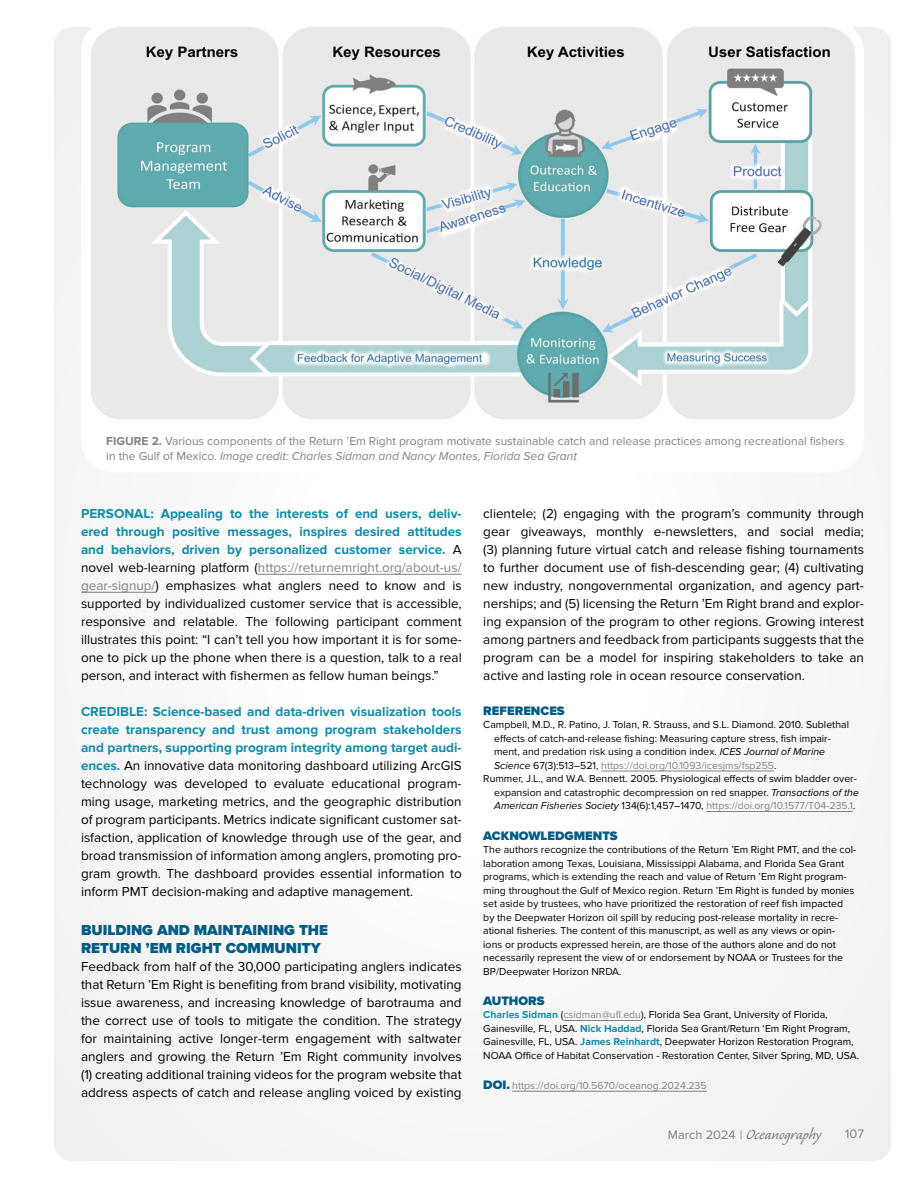
<style>
.page{position:relative;width:918px;height:1188px;background:#fff}
.page>*{position:absolute;margin:0;border:0;box-sizing:border-box;transform-origin:0 0}
.t1{font:18.75px "Caliban Std";color:#808285}
.t2{font:900 15px/18px "Proxima Nova";color:#005c83}
.t3{font:13.5px/18px "Proxima Nova";color:#000;text-align:justify}
.t4{font:900 12.75px "Proxima Nova";color:#005c83}
.t5{font:12.75px "Proxima Nova";color:#808285}
.t6{font:12px/15px "Proxima Nova";color:#808285}
.t7{font:10.5px/13.5px "Proxima Nova";color:#000}
.t8{font:10.5px "Proxima Nova";color:#808285}
.s1{font-weight:700}
.s2{font-style:italic}
.s3{font-weight:700;color:#118ca8}
.s4{color:#808285}
.s5{font-style:italic;color:#000}
.s6{color:#000}
.s7{font-weight:900;font-size:12.75px;color:#005c83}
.s8{font-family:"Proxima Nova";font-size:12.75px}
</style>
<div class="page">
<div style="left:54px;top:27px;width:837px;height:1134px;background:#f8f8f8;border-radius:18px"></div>
<hr style="left:258px;top:574px;width:204px;height:1px;background:#808285">
<hr style="left:81px;top:592px;width:75px;height:1px;background:#808285">
<hr style="left:601px;top:771px;width:173px;height:1px;background:#808285">
<hr style="left:706px;top:811px;width:147px;height:1px;background:#808285">
<hr style="left:563px;top:1020px;width:78px;height:1px;background:#808285">
<hr style="left:512px;top:1091px;width:195px;height:1px;background:#808285">
<div style="left:81px;top:20px;width:783px;height:452px;background:#fff;border-radius:32px"></div>
<img style="left:91px;top:27px;width:764px;height:392px">
<p class="t6" style="left:106px;top:433px;width:740px"><span class="s1">FIGURE 2.</span> Various components of the Return ’Em Right program motivate sustainable catch and release practices among recreational fishers in the Gulf of Mexico. <span class="s2">Image credit: Charles Sidman and Nancy Montes, Florida Sea Grant</span></p>
<p class="t3" style="left:81px;top:505px;width:382px"><span class="s3">PERSONAL: Appealing to the interests of end users, deliv&shy;ered through positive messages, inspires desired attitudes and behaviors, driven by personalized customer service.</span> A novel web-learning platform (<span class="s4">https://returnemright.org/about-us/ gear-signup/</span>) emphasizes what anglers need to know and is supported by individualized customer service that is accessible, responsive and relatable. The following participant comment illustrates this point: “I can’t tell you how important it is for some&shy;one to pick up the phone when there is a question, talk to a real person, and interact with fishermen as fellow human beings.”</p>
<p class="t3" style="left:81px;top:703px;width:382px"><span class="s3">CREDIBLE: Science-based and data-driven visualization tools create transparency and trust among program stakeholders and partners, supporting program integrity among target audi&shy;ences.</span> An innovative data monitoring dashboard utilizing ArcGIS technology was developed to evaluate educational program&shy;ming usage, marketing metrics, and the geographic distribution of program participants. Metrics indicate significant customer sat&shy;isfaction, application of knowledge through use of the gear, and broad transmission of information among anglers, promoting pro&shy;gram growth. The dashboard provides essential information to inform PMT decision-making and adaptive management.</p>
<p class="t2" style="left:81px;top:921px;width:249px">BUILDING AND MAINTAINING THE<br>RETURN ’EM RIGHT COMMUNITY</p>
<p class="t3" style="left:81px;top:958px;width:382px">Feedback from half of the 30,000 participating anglers indicates that Return ’Em Right is benefiting from brand visibility, motivating issue awareness, and increasing knowledge of barotrauma and the correct use of tools to mitigate the condition. The strategy for maintaining active longer-term engagement with saltwater anglers and growing the Return ’Em Right community involves (1) creating additional training videos for the program website that address aspects of catch and release angling voiced by existing</p>
<p class="t3" style="left:483px;top:505px;width:382px">clientele; (2) engaging with the program’s community through gear giveaways, monthly e-newsletters, and social media; (3) planning future virtual catch and release fishing tournaments to further document use of fish-descending gear; (4) cultivating new industry, nongovernmental organization, and agency part&shy;nerships; and (5) licensing the Return ’Em Right brand and explor&shy;ing expansion of the program to other regions. Growing interest among partners and feedback from participants suggests that the program can be a model for inspiring stakeholders to take an active and lasting role in ocean resource conservation.</p>
<p class="t4" style="left:483px;top:701px;width:83px">REFERENCES</p>
<p class="t7" style="left:483px;top:718px;width:367px">Campbell, M.D., R. Patino, J. Tolan, R. Strauss, and S.L. Diamond. 2010. Sublethal</p>
<p class="t7" style="left:494px;top:732px;width:338px">effects of catch-and-release fishing: Measuring capture stress, fish impair-</p>
<p class="t7" style="left:494px;top:745px;width:332px">ment, and predation risk using a condition index. <span class="s2">ICES Journal of Marine</span></p>
<p class="t8" style="left:494px;top:759px;width:284px"><span class="s5">Science</span> <span class="s6">67(3):513–521,</span> https://doi.org/10.1093/icesjms/fsp255<span class="s6">.</span></p>
<p class="t7" style="left:483px;top:772px;width:375px">Rummer, J.L., and W.A. Bennett. 2005. Physiological effects of swim bladder over-</p>
<p class="t7" style="left:494px;top:786px;width:366px">expansion and catastrophic decompression on red snapper. <span class="s2">Transactions of the</span></p>
<p class="t8" style="left:494px;top:800px;width:363px"><span class="s5">American Fisheries Society</span> <span class="s6">134(6):1,457–1470,</span> https://doi.org/10.1577/T04-235.1<span class="s6">.</span></p>
<p class="t4" style="left:483px;top:826px;width:136px">ACKNOWLEDGMENTS</p>
<p class="t7" style="left:483px;top:843px;width:375px">The authors recognize the contributions of the Return ’Em Right PMT, and the col&shy;laboration among Texas, Louisiana, Mississippi Alabama, and Florida Sea Grant programs, which is extending the reach and value of Return ’Em Right program&shy;ming throughout the Gulf of Mexico region. Return ’Em Right is funded by monies set aside by trustees, who have prioritized the restoration of reef fish impacted by the Deepwater Horizon oil spill by reducing post-release mortality in recre&shy;ational fisheries. The content of this manuscript, as well as any views or opin&shy;ions or products expressed herein, are those of the authors alone and do not necessarily represent the view of or endorsement by NOAA or Trustees for the BP/Deepwater Horizon NRDA.</p>
<p class="t4" style="left:483px;top:991px;width:63px">AUTHORS</p>
<p class="t7" style="left:483px;top:1008px;width:377px"><span class="s3">Charles Sidman</span> (<span class="s4">csidman@ufl.edu</span>), Florida Sea Grant, University of Florida, Gainesville, FL, USA. <span class="s3">Nick Haddad</span>, Florida Sea Grant/Return ‘Em Right Program, Gainesville, FL, USA. <span class="s3">James Reinhardt</span>, Deepwater Horizon Restoration Program, NOAA Office of Habitat Conservation - Restoration Center, Silver Spring, MD, USA.</p>
<p class="t8" style="left:483px;top:1079px;width:225px"><span class="s7">DOI.</span> https://doi.org/10.5670/oceanog.2024.235</p>
<h1 class="t1" style="left:668px;top:1125px;width:155px"><span class="s8">March 2024 |</span> Oceanography</h1>
<p class="t5" style="left:845px;top:1126px;width:20px">107</p>
</div>
